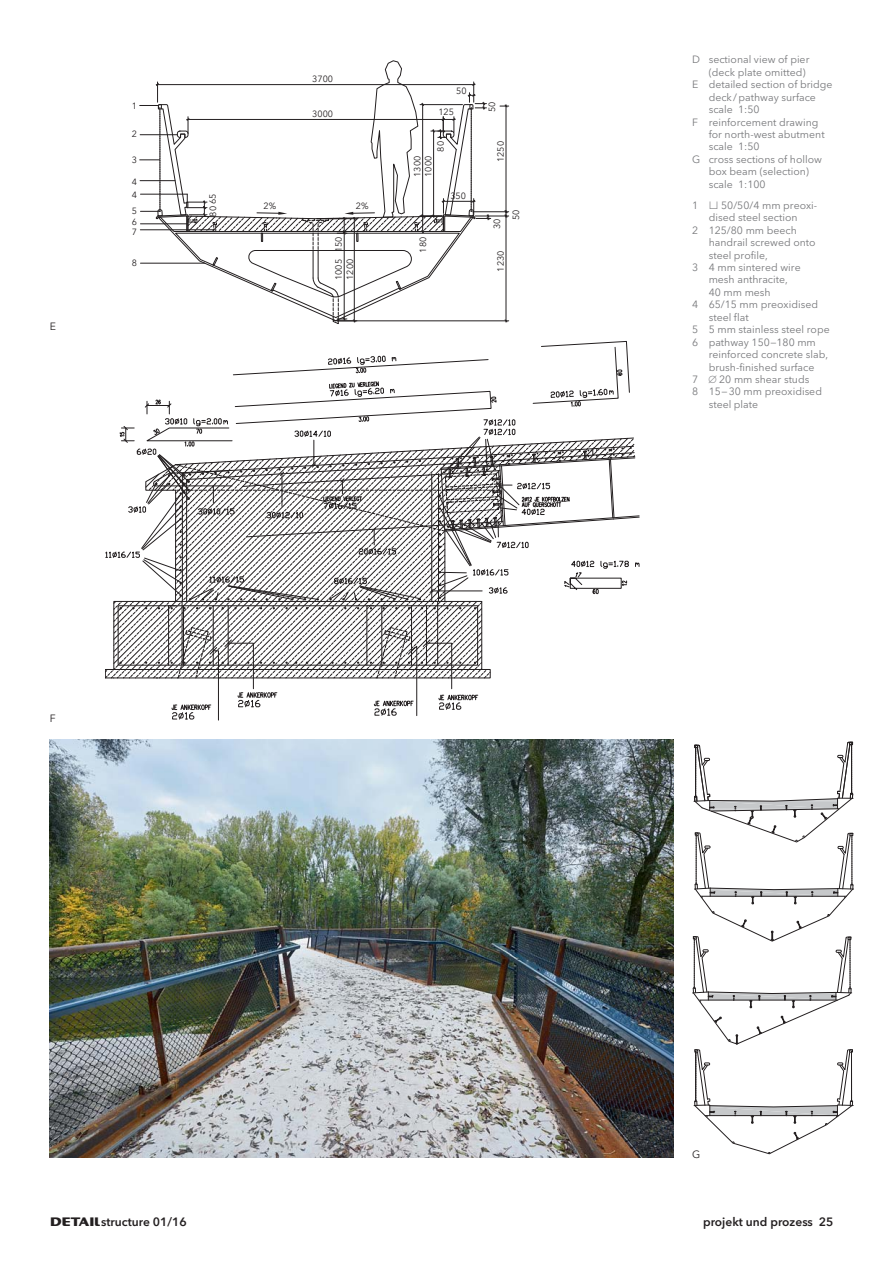
<style>
.page{position:relative;width:893px;height:1263px;background:#fff}
.page>*{position:absolute;margin:0;border:0;box-sizing:border-box;transform-origin:0 0}
.t1{font:600 12px "Avenir Next LT Pro";color:#231f20}
.t2{font:10.5px "Avenir Next LT Pro";color:#77787b}
.t3{font:10.5px "Avenir Next LT Pro";color:#231f20}
.t4{font:9px/12.8px "Avenir Next";color:#231f20}
.s1{font-family:"IIAD";font-weight:300}
.s2{font-family:"IIAD";font-weight:300;font-style:italic}
</style>
<div class="page">
<img style="left:50px;top:740px;width:623px;height:417px">
<hr style="left:337px;top:321px;width:171px;height:1px;background:#231f20">
<hr style="left:475px;top:216px;width:33px;height:1px;background:#231f20">
<hr style="left:505px;top:216px;width:1px;height:105px;background:#231f20">
<hr style="left:472px;top:212px;width:36px;height:1px;background:#231f20">
<hr style="left:505px;top:106px;width:1px;height:106px;background:#231f20">
<svg style="left:500px;top:105px;width:8px;height:2px"></svg>
<svg style="left:504px;top:210px;width:3px;height:7px"></svg>
<svg style="left:140px;top:61px;width:350px;height:263px"></svg>
<svg style="left:105px;top:341px;width:534px;height:379px"></svg>
<svg style="left:692px;top:742px;width:162px;height:413px"></svg>
<p class="t3" style="left:50px;top:322px;width:8px">E</p>
<p class="t4" style="left:132px;top:100px;width:7px">1</p>
<p class="t4" style="left:132px;top:128px;width:7px">2</p>
<p class="t4" style="left:132px;top:154px;width:7px">3</p>
<p class="t4" style="left:132px;top:175px;width:7px">4<br>4</p>
<p class="t4" style="left:132px;top:205px;width:7px">5</p>
<p class="t4" style="left:132px;top:216px;width:7px">6</p>
<p class="t4" style="left:132px;top:226px;width:7px">7</p>
<p class="t4" style="left:132px;top:256px;width:7px">8</p>
<p class="t4" style="left:206px;top:217px;width:25px;rotate:-90deg">80 65</p>
<p class="t4" style="left:312px;top:73px;width:22px">3700</p>
<p class="t4" style="left:312px;top:108px;width:22px">3000</p>
<p class="t4" style="left:264px;top:199px;width:14px">2%</p>
<p class="t4" style="left:356px;top:199px;width:14px">2%</p>
<p class="t4" style="left:456px;top:85px;width:12px">50</p>
<p class="t4" style="left:438px;top:106px;width:17px">125</p>
<p class="t4" style="left:434px;top:152px;width:12px;rotate:-90deg">80</p>
<p class="t4" style="left:422px;top:177px;width:22px;rotate:-90deg">1000</p>
<p class="t4" style="left:411px;top:177px;width:22px;rotate:-90deg">1300</p>
<p class="t4" style="left:450px;top:190px;width:17px">350</p>
<p class="t4" style="left:485px;top:112px;width:12px;rotate:-90deg">50</p>
<p class="t4" style="left:494px;top:162px;width:22px;rotate:-90deg">1250</p>
<p class="t4" style="left:490px;top:229px;width:12px;rotate:-90deg">30</p>
<p class="t4" style="left:332px;top:252px;width:17px;rotate:-90deg">150</p>
<p class="t4" style="left:416px;top:253px;width:17px;rotate:-90deg">180</p>
<p class="t4" style="left:332px;top:280px;width:22px;rotate:-90deg">1005</p>
<p class="t4" style="left:344px;top:280px;width:22px;rotate:-90deg">1200</p>
<p class="t4" style="left:494px;top:272px;width:22px;rotate:-90deg">1230</p>
<p class="t4" style="left:509px;top:220px;width:12px;rotate:-90deg">50</p>
<p class="t3" style="left:50px;top:714px;width:7px">F</p>
<p class="t2" style="left:692px;top:55px;width:119px">D sectional view of pier</p>
<p class="t2" style="left:708px;top:68px;width:98px">(deck plate omitted)</p>
<p class="t2" style="left:692px;top:80px;width:142px">E detailed section of bridge</p>
<p class="t2" style="left:708px;top:93px;width:109px">deck / pathway surface</p>
<p class="t2" style="left:708px;top:105px;width:52px">scale 1:50</p>
<p class="t2" style="left:692px;top:118px;width:128px">F reinforcement drawing</p>
<p class="t2" style="left:708px;top:130px;width:117px">for north-west abutment</p>
<p class="t2" style="left:708px;top:142px;width:52px">scale 1:50</p>
<p class="t2" style="left:692px;top:155px;width:131px">G cross sections of hollow</p>
<p class="t2" style="left:708px;top:167px;width:102px">box beam (selection)</p>
<p class="t2" style="left:708px;top:180px;width:58px">scale 1:100</p>
<p class="t2" style="left:692px;top:201px;width:126px">1 <span class="s1">fi</span> 50/50/4 mm preoxi-</p>
<p class="t2" style="left:708px;top:213px;width:90px">dised steel section</p>
<p class="t2" style="left:692px;top:226px;width:106px">2 125/80 mm beech</p>
<p class="t2" style="left:708px;top:238px;width:108px">handrail screwed onto</p>
<p class="t2" style="left:708px;top:251px;width:61px">steel profile,</p>
<p class="t2" style="left:692px;top:263px;width:110px">3 4 mm sintered wire</p>
<p class="t2" style="left:708px;top:275px;width:81px">mesh anthracite,</p>
<p class="t2" style="left:708px;top:288px;width:64px">40 mm mesh</p>
<p class="t2" style="left:692px;top:300px;width:127px">4 65/15 mm preoxidised</p>
<p class="t2" style="left:708px;top:313px;width:41px">steel flat</p>
<p class="t2" style="left:692px;top:325px;width:139px">5 5 mm stainless steel rope</p>
<p class="t2" style="left:692px;top:338px;width:125px">6 pathway 150 <span class="s2">–</span>180 mm</p>
<p class="t2" style="left:708px;top:350px;width:121px">reinforced concrete slab,</p>
<p class="t2" style="left:708px;top:363px;width:107px">brush-finished surface</p>
<p class="t2" style="left:692px;top:375px;width:119px">7 <span class="s1">Ø</span> 20 mm shear studs</p>
<p class="t2" style="left:692px;top:387px;width:131px">8 15 <span class="s2">–</span> 30 mm preoxidised</p>
<p class="t2" style="left:708px;top:400px;width:51px">steel plate</p>
<p class="t3" style="left:692px;top:1150px;width:10px">G</p>
<p class="t1" style="left:50px;top:1217px;width:139px"><span class="s1">∂</span>structure 01/16</p>
<p class="t1" style="left:703px;top:1217px;width:132px">projekt und prozess 25</p>
</div>
